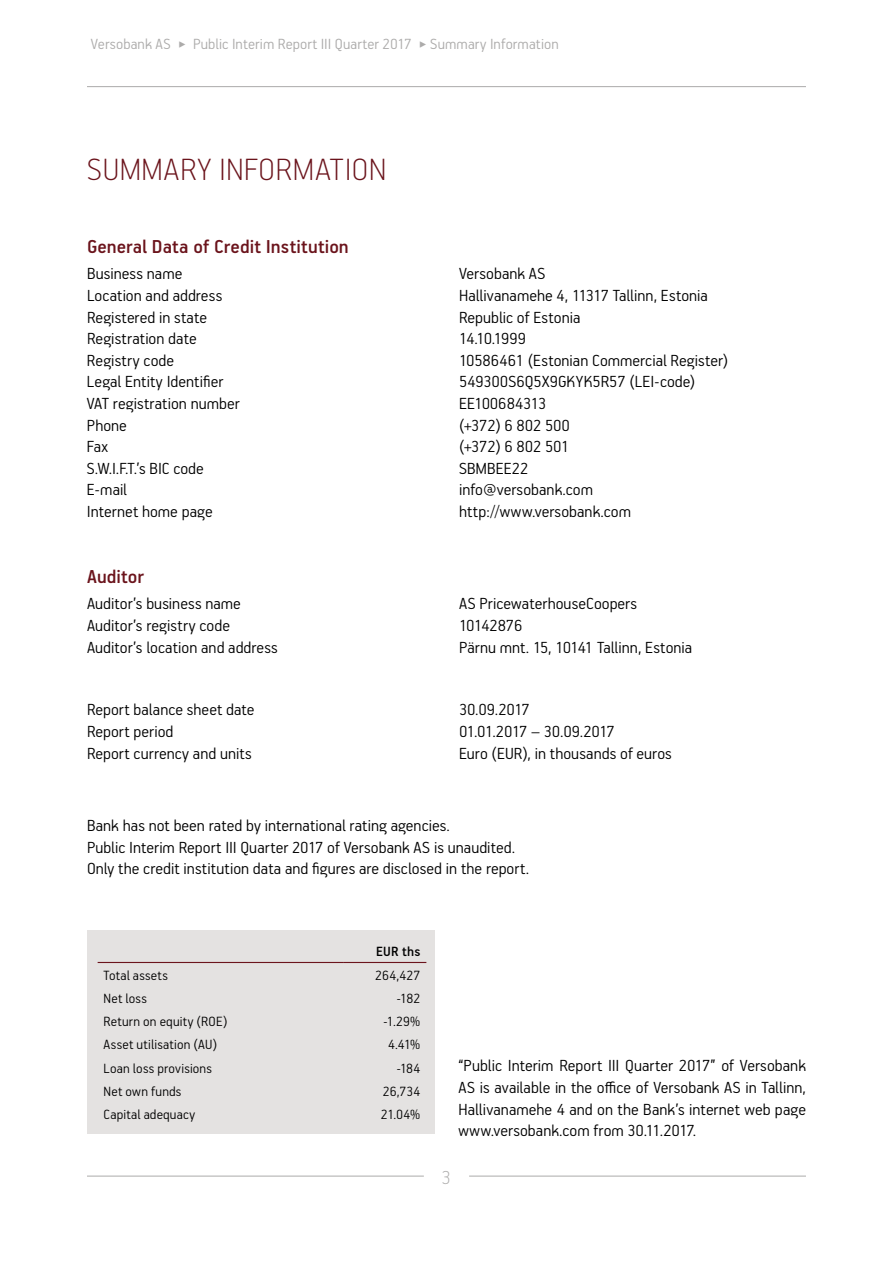
<style>
.page{position:relative;width:893px;height:1263px;background:#fff}
.page>*{position:absolute;margin:0;border:0;box-sizing:border-box;transform-origin:0 0}
.t1{font:100 34.5px "PF Handbook Pro";letter-spacing:.025em;color:#6b141c}
.t2{font:500 21px "PF Handbook Pro";letter-spacing:.005em;color:#6b141c}
.t3{font:100 21px "PF Handbook Pro";color:#acabaa}
.t4{font:300 18px/21.6px "PF Handbook Pro";letter-spacing:.005em;color:#000}
.t5{font:300 18px "PF Handbook Pro";letter-spacing:-.02em;color:#000}
.t6{font:300 16.5px "PF Handbook Pro";letter-spacing:.005em;color:#acabaa}
.t7{font:300 15px "PF Handbook Pro";letter-spacing:.015em;color:#000}
.t8{font:500 15px "PF Handbook Pro";letter-spacing:.015em;color:#000}
</style>
<div class="page">
<hr style="left:87px;top:1176px;width:337px;height:1px;background:#acabaa">
<hr style="left:87px;top:86px;width:719px;height:1px;background:#acabaa">
<hr style="left:469px;top:1176px;width:337px;height:1px;background:#acabaa">
<div style="left:87px;top:930px;width:347px;height:204px;background:#e4e2e1"></div>
<hr style="left:98px;top:962px;width:246px;height:1px;background:#6b141c">
<hr style="left:344px;top:962px;width:82px;height:1px;background:#6b141c">
<p class="t6" style="left:91px;top:34px;width:469px">Versobank AS ‣ Public Interim Report III Quarter 2017 ‣ Summary Information</p>
<h1 class="t1" style="left:87px;top:148px;width:301px">SUMMARY INFORMATION</h1>
<p class="t2" style="left:87px;top:234px;width:263px">General Data of Credit Institution</p>
<p class="t4" style="left:87px;top:262px;width:97px">Business name</p>
<p class="t4" style="left:459px;top:262px;width:88px">Versobank AS</p>
<p class="t4" style="left:87px;top:284px;width:137px">Location and address</p>
<p class="t4" style="left:459px;top:284px;width:250px">Hallivanamehe 4, 11317 Tallinn, Estonia</p>
<p class="t4" style="left:87px;top:306px;width:122px">Registered in state</p>
<p class="t4" style="left:459px;top:306px;width:123px">Republic of Estonia</p>
<p class="t4" style="left:87px;top:327px;width:111px">Registration date</p>
<p class="t4" style="left:459px;top:327px;width:68px">14.10.1999</p>
<p class="t4" style="left:87px;top:349px;width:89px">Registry code</p>
<p class="t4" style="left:459px;top:349px;width:271px">10586461 (Estonian Commercial Register)</p>
<p class="t4" style="left:87px;top:370px;width:138px">Legal Entity Identifier</p>
<p class="t4" style="left:459px;top:370px;width:238px">549300S6Q5X9GKYK5R57 (LEI-code)</p>
<p class="t4" style="left:87px;top:392px;width:154px">VAT registration number</p>
<p class="t4" style="left:459px;top:392px;width:89px">EE100684313</p>
<p class="t4" style="left:87px;top:414px;width:41px">Phone</p>
<p class="t4" style="left:459px;top:414px;width:112px">(+372) 6 802 500</p>
<p class="t4" style="left:87px;top:435px;width:23px">Fax</p>
<p class="t4" style="left:459px;top:435px;width:112px">(+372) 6 802 501</p>
<p class="t4" style="left:87px;top:457px;width:118px">S.W.I.F.T.’s BIC code</p>
<p class="t4" style="left:459px;top:457px;width:71px">SBMBEE22</p>
<p class="t4" style="left:87px;top:478px;width:42px">E-mail</p>
<p class="t4" style="left:459px;top:478px;width:136px">info@versobank.com</p>
<p class="t4" style="left:87px;top:500px;width:127px">Internet home page</p>
<p class="t4" style="left:459px;top:500px;width:174px">http://www.versobank.com</p>
<p class="t2" style="left:87px;top:564px;width:58px">Auditor</p>
<p class="t4" style="left:87px;top:592px;width:155px">Auditor’s business name</p>
<p class="t4" style="left:459px;top:592px;width:180px">AS PricewaterhouseCoopers</p>
<p class="t4" style="left:87px;top:614px;width:144px">Auditor’s registry code</p>
<p class="t4" style="left:459px;top:614px;width:65px">10142876</p>
<p class="t4" style="left:87px;top:636px;width:192px">Auditor’s location and address</p>
<p class="t4" style="left:459px;top:636px;width:235px">Pärnu mnt. 15, 10141 Tallinn, Estonia</p>
<p class="t4" style="left:87px;top:698px;width:169px">Report balance sheet date</p>
<p class="t4" style="left:459px;top:698px;width:72px">30.09.2017</p>
<p class="t4" style="left:87px;top:720px;width:88px">Report period</p>
<p class="t5" style="left:459px;top:720px;width:157px">01.01.2017 – 30.09.2017</p>
<p class="t4" style="left:87px;top:741px;width:166px">Report currency and units</p>
<p class="t4" style="left:459px;top:741px;width:214px">Euro (EUR), in thousands of euros</p>
<p class="t4" style="left:87px;top:814px;width:444px">Bank has not been rated by international rating agencies.<br>Public Interim Report III Quarter 2017 of Versobank AS is unaudited.<br>Only the credit institution data and figures are disclosed in the report.</p>
<p class="t8" style="left:376px;top:942px;width:46px">EUR ths</p>
<p class="t7" style="left:104px;top:966px;width:66px">Total assets</p>
<p class="t7" style="left:375px;top:966px;width:47px">264,427</p>
<p class="t7" style="left:104px;top:989px;width:45px">Net loss</p>
<p class="t7" style="left:397px;top:989px;width:25px">-182</p>
<p class="t7" style="left:104px;top:1012px;width:125px">Return on equity (ROE)</p>
<p class="t7" style="left:383px;top:1012px;width:39px">-1.29%</p>
<p class="t7" style="left:104px;top:1035px;width:115px">Asset utilisation (AU)</p>
<p class="t7" style="left:388px;top:1035px;width:34px">4.41%</p>
<p class="t7" style="left:104px;top:1059px;width:110px">Loan loss provisions</p>
<p class="t7" style="left:396px;top:1059px;width:26px">-184</p>
<p class="t7" style="left:104px;top:1082px;width:79px">Net own funds</p>
<p class="t7" style="left:383px;top:1082px;width:39px">26,734</p>
<p class="t7" style="left:104px;top:1105px;width:93px">Capital adequacy</p>
<p class="t7" style="left:381px;top:1105px;width:41px">21.04%</p>
<p class="t4" style="left:458px;top:1054px;width:349px;text-align:justify">“Public Interim Report III Quarter 2017” of Versobank AS is available in the office of Versobank AS in Tallinn, Hallivanamehe 4 and on the Bank’s internet web page www.versobank.com from 30.11.2017.</p>
<p class="t3" style="left:442px;top:1164px;width:11px">3</p>
</div>
